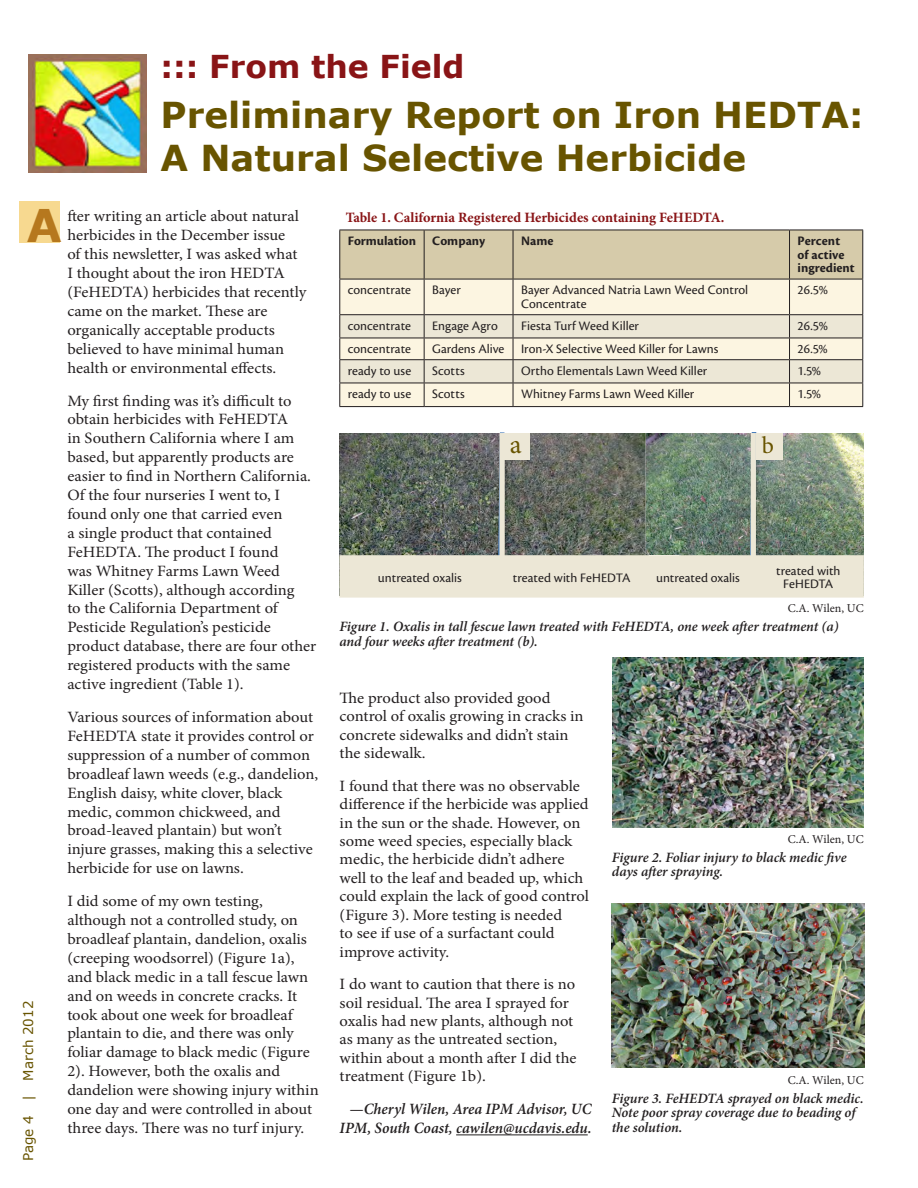
<style>
.page{position:relative;width:918px;height:1188px;background:#fff}
.page>*{position:absolute;margin:0;border:0;box-sizing:border-box;transform-origin:0 0}
.t1{font:700 45px "Verdana";color:#b6781e}
.Head_1{font:700 35.7px/42.9px "Verdana";color:#685400}
.Head_2{font:700 31.5px "Verdana";color:#891416}
.Body_text{font:27px "Minion Pro";color:#685400}
.Body_text-2{font:24px "Minion Pro";color:#685400}
.t2{font:22.65px "Cambria";color:#000}
.Body_text-3{font:15.75px/18.9px "Minion Pro";color:#231f20;scale:1.05 1}
.Body_text-4{font:italic 600 15.75px/18.9px "Minion Pro";color:#231f20;text-align:right}
.Cutlines{font:italic 600 14.25px/14.2px "Minion Pro";letter-spacing:-.005em;color:#231f20}
.Table_head{font:700 14.25px "Minion Pro";color:#891416}
.t3{font:13.65px "Cambria";color:#000}
.Table{font:13.5px/13.5px "Cronos Pro";color:#231f20}
.Table-2{font:700 13.5px/13.5px "Cronos Pro";color:#231f20}
.Page_numbers{font:13.5px "Verdana";color:#685400}
.Photo_credit{font:12px "Minion Pro";color:#231f20}
</style>
<div class="page">
<hr style="left:456px;top:1134px;width:132px;height:1px;background:#231f20">
<div style="left:19px;top:201px;width:41px;height:41px;background:#f7d990"></div>
<div style="left:340px;top:231px;width:522px;height:48px;background:#d6cbaa"></div>
<div style="left:340px;top:280px;width:522px;height:34px;background:#fcf5e1"></div>
<hr style="left:339px;top:230px;width:85px;height:1px;background:#231f20">
<hr style="left:339px;top:230px;width:1px;height:49px;background:#231f20">
<hr style="left:424px;top:230px;width:89px;height:1px;background:#231f20">
<hr style="left:424px;top:230px;width:1px;height:49px;background:#231f20">
<hr style="left:513px;top:230px;width:277px;height:1px;background:#231f20">
<hr style="left:513px;top:230px;width:1px;height:49px;background:#231f20">
<hr style="left:790px;top:230px;width:73px;height:1px;background:#231f20">
<hr style="left:789px;top:230px;width:1px;height:49px;background:#231f20">
<hr style="left:862px;top:230px;width:1px;height:49px;background:#231f20">
<hr style="left:339px;top:279px;width:85px;height:1px;background:#231f20">
<hr style="left:339px;top:279px;width:1px;height:35px;background:#231f20">
<hr style="left:424px;top:279px;width:89px;height:1px;background:#231f20">
<hr style="left:424px;top:279px;width:1px;height:35px;background:#231f20">
<hr style="left:513px;top:279px;width:277px;height:1px;background:#231f20">
<hr style="left:513px;top:279px;width:1px;height:35px;background:#231f20">
<hr style="left:790px;top:279px;width:73px;height:1px;background:#231f20">
<hr style="left:789px;top:279px;width:1px;height:35px;background:#231f20">
<hr style="left:862px;top:279px;width:1px;height:35px;background:#231f20">
<hr style="left:339px;top:314px;width:85px;height:1px;background:#231f20">
<hr style="left:424px;top:314px;width:89px;height:1px;background:#231f20">
<hr style="left:513px;top:314px;width:277px;height:1px;background:#231f20">
<hr style="left:790px;top:314px;width:73px;height:1px;background:#231f20">
<svg style="left:339px;top:315px;width:524px;height:91px;background:#eae4d3"></svg>
<hr style="left:339px;top:406px;width:85px;height:1px;background:#231f20">
<hr style="left:424px;top:406px;width:89px;height:1px;background:#231f20">
<hr style="left:513px;top:406px;width:277px;height:1px;background:#231f20">
<hr style="left:790px;top:406px;width:73px;height:1px;background:#231f20">
<img style="left:28px;top:54px;width:119px;height:118px">
<svg style="left:339px;top:433px;width:525px;height:165px;background:#8c9385"></svg>
<div style="left:500px;top:433px;width:5px;height:125px;background:#ece7d6"></div>
<div style="left:751px;top:433px;width:5px;height:125px;background:#ece7d6"></div>
<div style="left:504px;top:433px;width:26px;height:27px;background:#ece7d6"></div>
<div style="left:756px;top:433px;width:26px;height:26px;background:#ece7d6"></div>
<img style="left:612px;top:657px;width:252px;height:171px">
<img style="left:612px;top:903px;width:253px;height:165px">
<p class="Head_2" style="left:160px;top:44px;width:306px">::: From the Field</p>
<p class="Head_1" style="left:160px;top:93px;width:704px">Preliminary Report on Iron HEDTA:<br>A Natural Selective Herbicide</p>
<p class="t1" style="left:27px;top:194px;width:36px">A</p>
<p class="Body_text-3" style="left:67px;top:207px;width:229px">fter writing an article about natural herbicides in the December issue<br>of this newsletter, I was asked what I thought about the iron HEDTA (FeHEDTA) herbicides that recently came on the market. These are organically acceptable products believed to have minimal human health or environmental effects.</p>
<p class="Body_text-3" style="left:67px;top:391px;width:239px">My first finding was it’s difficult to obtain herbicides with FeHEDTA<br>in Southern California where I am based, but apparently products are easier to find in Northern California.<br>Of the four nurseries I went to, I found only one that carried even<br>a single product that contained FeHEDTA. The product I found<br>was Whitney Farms Lawn Weed Killer (Scotts), although according<br>to the California Department of Pesticide Regulation’s pesticide product database, there are four other registered products with the same active ingredient (Table 1).</p>
<p class="Body_text-3" style="left:67px;top:708px;width:240px">Various sources of information about FeHEDTA state it provides control or suppression of a number of common broadleaf lawn weeds (e.g., dandelion, English daisy, white clover, black medic, common chickweed, and broad-leaved plantain) but won’t injure grasses, making this a selective herbicide for use on lawns.</p>
<p class="Body_text-3" style="left:67px;top:892px;width:241px">I did some of my own testing, although not a controlled study, on broadleaf plantain, dandelion, oxalis (creeping woodsorrel) (Figure 1a), and black medic in a tall fescue lawn and on weeds in concrete cracks. It took about one week for broadleaf plantain to die, and there was only foliar damage to black medic (Figure 2). However, both the oxalis and dandelion were showing injury within one day and were controlled in about three days. There was no turf injury.</p>
<p class="Page_numbers" style="left:19px;top:1161px;width:162px;rotate:-90deg">Page 4 | March 2012</p>
<p class="Table_head" style="left:346px;top:207px;width:380px">Table 1. California Registered Herbicides containing FeHEDTA.</p>
<p class="Table-2" style="left:348px;top:234px;width:70px">Formulation</p>
<p class="Table-2" style="left:432px;top:234px;width:54px">Company</p>
<p class="Table-2" style="left:521px;top:234px;width:34px">Name</p>
<p class="Table-2" style="left:798px;top:234px;width:59px">Percent<br>of active ingredient</p>
<p class="Table" style="left:348px;top:283px;width:65px">concentrate</p>
<p class="Table" style="left:432px;top:283px;width:30px">Bayer</p>
<p class="Table" style="left:521px;top:283px;width:229px">Bayer Advanced Natria Lawn Weed Control<br>Concentrate</p>
<p class="Table" style="left:798px;top:283px;width:32px">26.5%</p>
<p class="Table" style="left:348px;top:319px;width:65px">concentrate</p>
<p class="Table" style="left:432px;top:319px;width:67px">Engage Agro</p>
<p class="Table" style="left:521px;top:319px;width:119px">Fiesta Turf Weed Killer</p>
<p class="Table" style="left:798px;top:319px;width:32px">26.5%</p>
<p class="Table" style="left:348px;top:342px;width:65px">concentrate</p>
<p class="Table" style="left:432px;top:342px;width:74px">Gardens Alive</p>
<p class="Table" style="left:521px;top:342px;width:199px">Iron-X Selective Weed Killer for Lawns</p>
<p class="Table" style="left:798px;top:342px;width:32px">26.5%</p>
<p class="Table" style="left:348px;top:364px;width:65px">ready to use</p>
<p class="Table" style="left:432px;top:364px;width:34px">Scotts</p>
<p class="Table" style="left:521px;top:364px;width:188px">Ortho Elementals Lawn Weed Killer</p>
<p class="Table" style="left:798px;top:364px;width:25px">1.5%</p>
<p class="Table" style="left:348px;top:387px;width:65px">ready to use</p>
<p class="Table" style="left:432px;top:387px;width:34px">Scotts</p>
<p class="Table" style="left:521px;top:387px;width:175px">Whitney Farms Lawn Weed Killer</p>
<p class="Table" style="left:798px;top:387px;width:25px">1.5%</p>
<p class="Body_text" style="left:510px;top:426px;width:13px">a</p>
<p class="Body_text-2" style="left:762px;top:430px;width:14px">b</p>
<p class="Table" style="left:378px;top:571px;width:85px">untreated oxalis</p>
<p class="Table" style="left:513px;top:571px;width:119px">treated with FeHEDTA</p>
<p class="Table" style="left:656px;top:571px;width:85px">untreated oxalis</p>
<p class="Table" style="left:776px;top:564px;width:66px;text-align:center">treated with<br>FeHEDTA</p>
<p class="t2" style="left:658px;top:563px;width:14px">b</p>
<p class="t3" style="left:775px;top:594px;width:77px">Treated with</p>
<p class="Photo_credit" style="left:788px;top:600px;width:77px">C.A. Wilen, UC</p>
<p class="Cutlines" style="left:339px;top:620px;width:501px">Figure 1. Oxalis in tall fescue lawn treated with FeHEDTA, one week after treatment (a) and four weeks after treatment (b).</p>
<p class="Body_text-3" style="left:340px;top:689px;width:234px;line-height:18.5px">The product also provided good control of oxalis growing in cracks in concrete sidewalks and didn’t stain the sidewalk.</p>
<p class="Body_text-3" style="left:340px;top:776px;width:239px;line-height:18.5px">I found that there was no observable difference if the herbicide was applied in the sun or the shade. However, on some weed species, especially black medic, the herbicide didn’t adhere well to the leaf and beaded up, which could explain the lack of good control (Figure 3). More testing is needed<br>to see if use of a surfactant could improve activity.</p>
<p class="Body_text-3" style="left:340px;top:975px;width:227px;line-height:18.5px">I do want to caution that there is no soil residual. The area I sprayed for oxalis had new plants, although not as many as the untreated section, within about a month after I did the treatment (Figure 1b).</p>
<p class="Body_text-4" style="left:340px;top:1100px;width:254px">—Cheryl Wilen, Area IPM Advisor, UC<br>IPM, South Coast, cawilen@ucdavis.edu.</p>
<p class="Photo_credit" style="left:788px;top:831px;width:77px">C.A. Wilen, UC</p>
<p class="Cutlines" style="left:612px;top:850px;width:236px">Figure 2. Foliar injury to black medic five days after spraying.</p>
<p class="Photo_credit" style="left:788px;top:1072px;width:77px">C.A. Wilen, UC</p>
<p class="Cutlines" style="left:612px;top:1091px;width:253px">Figure 3. FeHEDTA sprayed on black medic.<br>Note poor spray coverage due to beading of the solution.</p>
</div>
